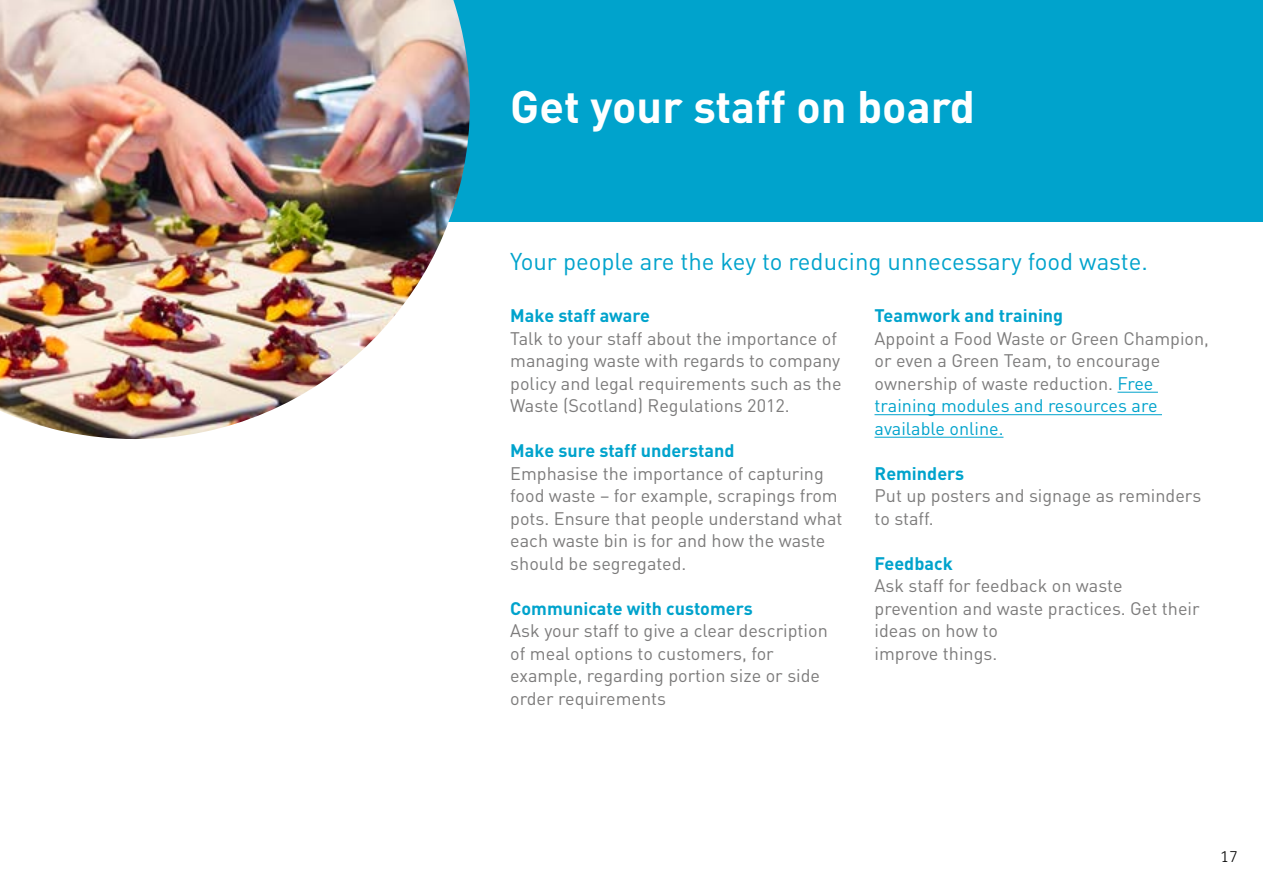
<style>
.page{position:relative;width:1263px;height:893px;background:#fff}
.page>*{position:absolute;margin:0;border:0;box-sizing:border-box;transform-origin:0 0}
.t1{font:700 45px "DIN";color:#fff}
.t2{font:24px "DIN";color:#00a3cc}
.t3{font:18px/22.5px "DIN";color:#7c7b7b}
.t4{font:700 18px "DIN";color:#00a3cc}
.t5{font:300 15px "FS Me";color:#000}
.s1{color:#00a3cc}
</style>
<div class="page">
<div style="left:0;top:0;width:1263px;height:221px;background:#00a3cc"></div>
<img style="left:0;top:0;width:470px;height:439px">
<hr style="left:1117px;top:392px;width:41px;height:1px;background:#00a3cc">
<hr style="left:874px;top:414px;width:288px;height:1px;background:#00a3cc">
<hr style="left:874px;top:437px;width:129px;height:1px;background:#00a3cc">
<h1 class="t1" style="left:510px;top:78px;width:466px">Get your staff on board</h1>
<h2 class="t2" style="left:510px;top:247px;width:639px">Your people are the key to reducing unnecessary food waste.</h2>
<p class="t4" style="left:510px;top:304px;width:141px">Make staff aware</p>
<p class="t3" style="left:510px;top:327px;width:333px">Talk to your staff about the importance of managing waste with regards to company policy and legal requirements such as the Waste (Scotland) Regulations 2012.</p>
<p class="t4" style="left:510px;top:439px;width:226px">Make sure staff understand</p>
<p class="t3" style="left:510px;top:462px;width:334px">Emphasise the importance of capturing food waste – for example, scrapings from pots. Ensure that people understand what each waste bin is for and how the waste should be segregated.</p>
<p class="t4" style="left:510px;top:596px;width:244px">Communicate with customers</p>
<p class="t3" style="left:510px;top:619px;width:319px">Ask your staff to give a clear description of meal options to customers, for example, regarding portion size or side order requirements</p>
<p class="t4" style="left:874px;top:304px;width:190px">Teamwork and training</p>
<p class="t3" style="left:874px;top:327px;width:336px">Appoint a Food Waste or Green Champion, or even a Green Team, to encourage ownership of waste reduction. <span class="s1">Free training modules and resources are available online.</span></p>
<p class="t4" style="left:874px;top:461px;width:91px">Reminders</p>
<p class="t3" style="left:874px;top:484px;width:328px">Put up posters and signage as reminders to staff.</p>
<p class="t4" style="left:874px;top:551px;width:80px">Feedback</p>
<p class="t3" style="left:874px;top:574px;width:327px">Ask staff for feedback on waste prevention and waste practices. Get their ideas on how to<br>improve things.</p>
<p class="t5" style="left:1220px;top:848px;width:19px">17</p>
</div>
